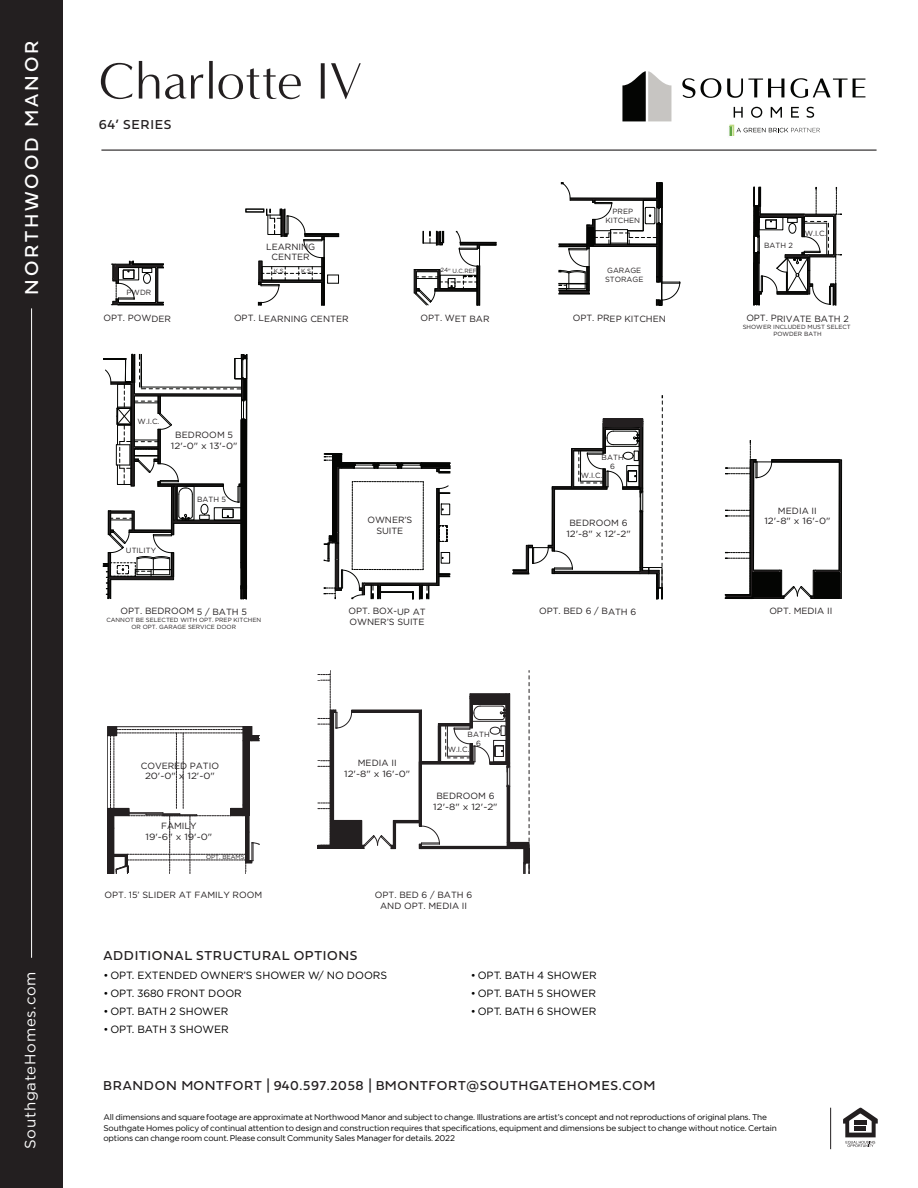
<style>
.page{position:relative;width:918px;height:1188px;background:#fff}
.page>*{position:absolute;margin:0;border:0;box-sizing:border-box;transform-origin:0 0}
.t1{font:52.5px "Minerva Modern";color:#231f20}
.t2{font:19.5px "Fieldwork Geo Regular";letter-spacing:.15em;color:#fff}
.t3{font:15px "Arson Pro";letter-spacing:.05em;color:#fff}
.t4{font:13.5px "Fieldwork Geo Regular";letter-spacing:.05em;color:#231f20}
.t5{font:10.5px "Arson Pro";color:#000}
.t6{font:9px/10.8px "Arson Pro";color:#231f20;text-align:center}
.t7{font:8.25px/10.5px "Arson Pro";letter-spacing:-.02em;color:#000}
.t8{font:7.5px/9px "Arson Pro";letter-spacing:.005em;color:#231f20;text-align:center}
.t9{font:6px/7.2px "Arson Pro";color:#231f20;text-align:center}
</style>
<div class="page">
<div style="left:0;top:0;width:63px;height:1188px;background:#231f20"></div>
<svg style="left:622px;top:71px;width:49px;height:50px"></svg>
<svg style="left:729px;top:125px;width:91px;height:11px"></svg>
<svg style="left:682px;top:78px;width:13px;height:20px"></svg>
<svg style="left:701px;top:78px;width:20px;height:20px"></svg>
<svg style="left:727px;top:79px;width:57px;height:19px"></svg>
<svg style="left:791px;top:78px;width:74px;height:20px"></svg>
<svg style="left:734px;top:107px;width:9px;height:11px"></svg>
<svg style="left:751px;top:107px;width:11px;height:11px"></svg>
<svg style="left:771px;top:107px;width:11px;height:11px"></svg>
<svg style="left:791px;top:107px;width:8px;height:11px"></svg>
<svg style="left:807px;top:107px;width:7px;height:11px"></svg>
<hr style="left:31px;top:308px;width:1px;height:650px;background:#fff">
<div style="left:753px;top:263px;width:2px;height:42px;border:1px solid #040503"></div>
<svg style="left:754px;top:187px;width:88px;height:118px"></svg>
<div style="left:754px;top:206px;width:5px;height:30px;background:#040503"></div>
<hr style="left:754px;top:253px;width:4px;height:52px;background:#040503">
<svg style="left:559px;top:182px;width:122px;height:123px"></svg>
<hr style="left:118px;top:302px;width:45px;height:3px;background:#231f20">
<hr style="left:115px;top:264px;width:48px;height:4px;background:#231f20">
<hr style="left:156px;top:268px;width:2px;height:35px;background:#231f20">
<div style="left:118px;top:304px;width:46px;height:1px;border:1px solid #040503"></div>
<hr style="left:118px;top:302px;width:38px;height:1px;background:#040503">
<hr style="left:118px;top:267px;width:38px;height:1px;background:#040503">
<div style="left:133px;top:264px;width:31px;height:1px;border:1px solid #040503"></div>
<hr style="left:155px;top:268px;width:1px;height:35px;background:#040503">
<hr style="left:158px;top:268px;width:1px;height:35px;background:#040503">
<div style="left:118px;top:267px;width:21px;height:13px;border:1px solid #040503"></div>
<svg style="left:142px;top:267px;width:22px;height:17px"></svg>
<svg style="left:111px;top:261px;width:24px;height:44px"></svg>
<svg style="left:414px;top:231px;width:82px;height:75px"></svg>
<svg style="left:324px;top:454px;width:126px;height:145px"></svg>
<hr style="left:422px;top:463px;width:28px;height:3px;background:#040503">
<svg style="left:103px;top:354px;width:144px;height:245px"></svg>
<svg style="left:513px;top:396px;width:150px;height:203px"></svg>
<div style="left:603px;top:419px;width:40px;height:8px;background:#231f20"></div>
<svg style="left:725px;top:440px;width:117px;height:159px"></svg>
<div style="left:814px;top:572px;width:26px;height:25px;background:#040503"></div>
<div style="left:752px;top:572px;width:29px;height:25px;background:#040503"></div>
<div style="left:246px;top:209px;width:18px;height:3px;border:1px solid #040503"></div>
<svg style="left:258px;top:209px;width:81px;height:96px"></svg>
<svg style="left:107px;top:726px;width:153px;height:148px"></svg>
<svg style="left:318px;top:671px;width:212px;height:203px"></svg>
<hr style="left:506px;top:702px;width:4px;height:61px;background:#231f20">
<div style="left:108px;top:727px;width:9px;height:9px;background:#231f20"></div>
<hr style="left:101px;top:150px;width:776px;height:1px;background:#231f20">
<svg style="left:843px;top:1108px;width:35px;height:39px"></svg>
<hr style="left:830px;top:1108px;width:1px;height:41px;background:#231f20">
<p class="t2" style="left:16px;top:295px;width:256px;rotate:-90deg">NORTHWOOD MANOR</p>
<p class="t3" style="left:22px;top:1149px;width:179px;rotate:-90deg">SouthgateHomes.com</p>
<p class="t1" style="left:99px;top:51px;width:265px">Charlotte IV</p>
<p class="t4" style="left:99px;top:114px;width:74px">64’ SERIES</p>
<p class="t8" style="left:126px;top:288px;width:27px">PWDR</p>
<p class="t6" style="left:104px;top:313px;width:69px">OPT. POWDER</p>
<p class="t6" style="left:266px;top:241px;width:51px">LEARNING<br>CENTER</p>
<p class="t9" style="left:274px;top:268px;width:11px">K.S</p>
<p class="t9" style="left:301px;top:268px;width:11px">K.S</p>
<p class="t6" style="left:234px;top:313px;width:116px">OPT. LEARNING CENTER</p>
<p class="t9" style="left:440px;top:267px;width:38px">24" U.C.REF</p>
<p class="t6" style="left:421px;top:313px;width:71px">OPT. WET BAR</p>
<p class="t8" style="left:138px;top:417px;width:23px">W.I.C.</p>
<p class="t6" style="left:171px;top:429px;width:68px">BEDROOM 5<br>12'-0" x 13'-0"</p>
<p class="t8" style="left:126px;top:546px;width:32px">UTILITY</p>
<p class="t8" style="left:197px;top:494px;width:31px">BATH 5</p>
<p class="t6" style="left:367px;top:514px;width:47px">OWNER’S<br>SUITE</p>
<p class="t6" style="left:121px;top:606px;width:128px">OPT. BEDROOM 5 / BATH 5</p>
<p class="t9" style="left:106px;top:616px;width:156px">CANNOT BE SELECTED WITH OPT. PREP KITCHEN<br>OR OPT. GARAGE SERVICE DOOR</p>
<p class="t6" style="left:141px;top:760px;width:80px">COVERED PATIO<br>20'-0" x 12'-0"</p>
<p class="t6" style="left:146px;top:821px;width:68px">FAMILY<br>19'-6" x 19'-0"</p>
<p class="t9" style="left:206px;top:853px;width:40px">OPT. BEAMS</p>
<p class="t6" style="left:348px;top:606px;width:79px;text-align:left">OPT. BOX-UP AT<br>OWNER’S SUITE</p>
<p class="t6" style="left:344px;top:757px;width:67px">MEDIA II<br>12'-8" x 16'-0"</p>
<p class="t8" style="left:468px;top:729px;width:24px">BATH<br>6</p>
<p class="t8" style="left:448px;top:745px;width:23px">W.I.C.</p>
<p class="t6" style="left:433px;top:791px;width:66px">BEDROOM 6<br>12'-8" x 12'-2"</p>
<p class="t6" style="left:105px;top:890px;width:159px">OPT. 15’ SLIDER AT FAMILY ROOM</p>
<p class="t6" style="left:375px;top:890px;width:99px">OPT. BED 6 / BATH 6<br>AND OPT. MEDIA II</p>
<p class="t8" style="left:606px;top:207px;width:36px">PREP<br>KITCHEN</p>
<p class="t8" style="left:605px;top:266px;width:40px;text-align:left">GARAGE<br>STORAGE</p>
<p class="t6" style="left:573px;top:313px;width:95px">OPT. PREP KITCHEN</p>
<p class="t8" style="left:602px;top:453px;width:24px">BATH</p>
<p class="t8" style="left:610px;top:462px;width:6px">6</p>
<p class="t8" style="left:581px;top:471px;width:23px">W.I.C.</p>
<p class="t6" style="left:566px;top:518px;width:66px">BEDROOM 6<br>12'-8" x 12'-2"</p>
<p class="t6" style="left:539px;top:606px;width:99px">OPT. BED 6 / BATH 6</p>
<p class="t4" style="left:104px;top:944px;width:256px">ADDITIONAL STRUCTURAL OPTIONS</p>
<p class="t5" style="left:104px;top:970px;width:285px">• OPT. EXTENDED OWNER’S SHOWER W/ NO DOORS</p>
<p class="t5" style="left:104px;top:988px;width:140px">• OPT. 3680 FRONT DOOR</p>
<p class="t5" style="left:104px;top:1006px;width:126px">• OPT. BATH 2 SHOWER</p>
<p class="t5" style="left:104px;top:1024px;width:127px">• OPT. BATH 3 SHOWER</p>
<p class="t5" style="left:471px;top:970px;width:127px">• OPT. BATH 4 SHOWER</p>
<p class="t5" style="left:471px;top:988px;width:127px">• OPT. BATH 5 SHOWER</p>
<p class="t5" style="left:471px;top:1006px;width:127px">• OPT. BATH 6 SHOWER</p>
<p class="t8" style="left:764px;top:241px;width:30px">BATH 2</p>
<p class="t8" style="left:805px;top:229px;width:23px">W.I.C.</p>
<p class="t6" style="left:746px;top:313px;width:104px">OPT. PRIVATE BATH 2</p>
<p class="t9" style="left:743px;top:323px;width:110px">SHOWER INCLUDED MUST SELECT<br>POWDER BATH</p>
<p class="t6" style="left:764px;top:505px;width:67px">MEDIA II<br>12'-8" x 16'-0"</p>
<p class="t6" style="left:769px;top:606px;width:64px">OPT. MEDIA II</p>
<p class="t4" style="left:103px;top:1075px;width:554px">BRANDON MONTFORT | 940.597.2058 | BMONTFORT@SOUTHGATEHOMES.COM</p>
<p class="t7" style="left:104px;top:1112px;width:675px">All dimensions and square footage are approximate at Northwood Manor and subject to change. Illustrations are artist’s concept and not reproductions of original plans. The<br>Southgate Homes policy of continual attention to design and construction requires that specifications, equipment and dimensions be subject to change without notice. Certain options can change room count. Please consult Community Sales Manager for details. 2022</p>
</div>
